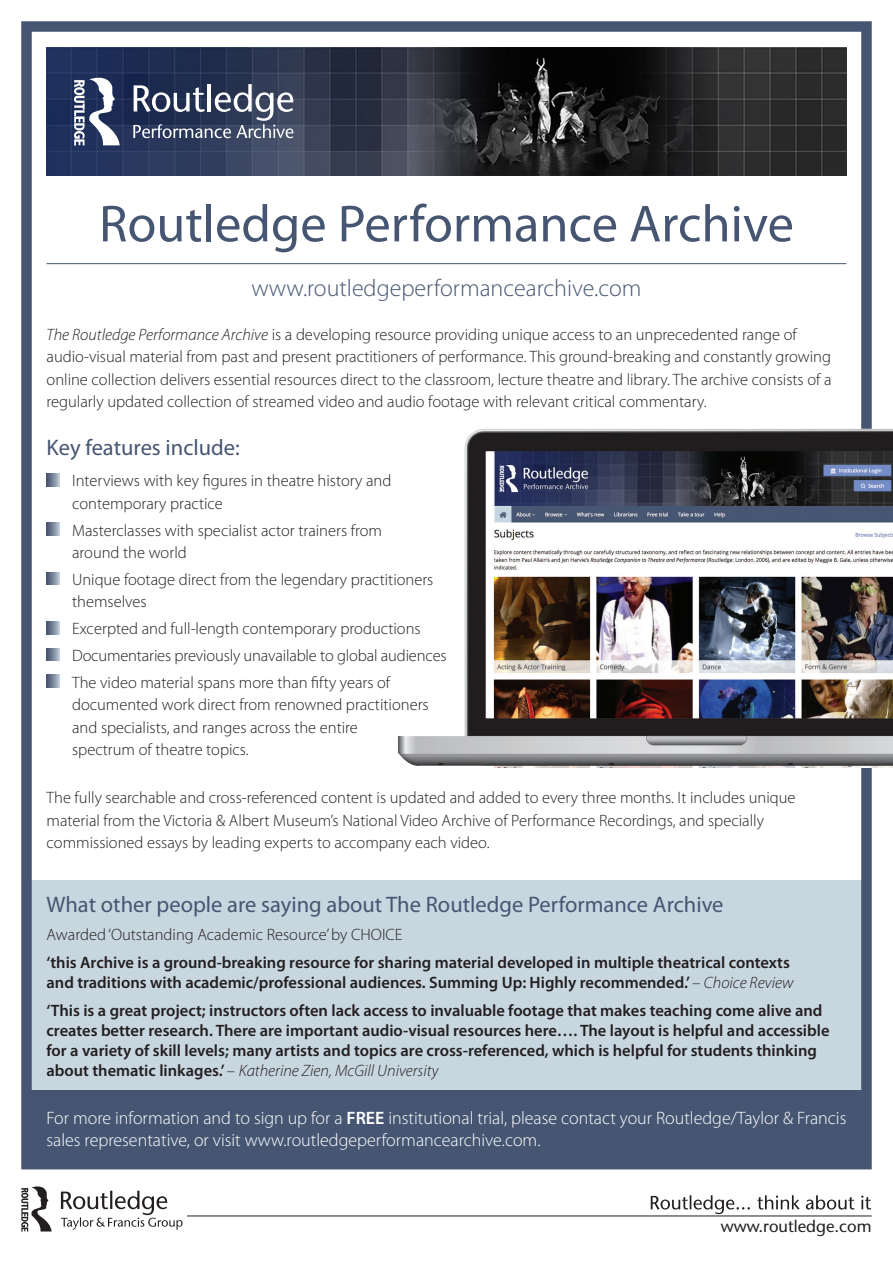
<style>
.page{position:relative;width:893px;height:1263px;background:#fff}
.page>*{position:absolute;margin:0;border:0;box-sizing:border-box;transform-origin:0 0}
.t1{font:52.5px "Myriad Pro";color:#465672}
.t2{font:300 24px "Myriad Pro";color:#465672}
.t3{font:22.5px "Myriad Pro";color:#465672}
.t4{font:300 18px/21.6px "Myriad Pro";color:#fff}
.t5{font:500 16.65px "Stone Sans Std";color:#231f20}
.t6{font:300 16.5px/22.5px "Myriad Pro";color:#231f20}
.t7{font:600 16.5px/19.8px "Myriad Pro";color:#231f20}
.s1{font-style:italic}
.s2{font-weight:300}
.s3{font-weight:300;font-style:italic}
.s4{font-weight:600}
</style>
<div class="page">
<div style="left:27px;top:880px;width:839px;height:210px;background:#c8d6e0"></div>
<div style="left:27px;top:1090px;width:839px;height:73px;background:#465672"></div>
<div style="left:21px;top:21px;width:851px;height:1148px;border:10px solid #465672"></div>
<img style="left:47px;top:48px;width:799px;height:127px">
<svg style="left:74px;top:78px;width:46px;height:68px"></svg>
<svg style="left:133px;top:84px;width:160px;height:54px"></svg>
<hr style="left:187px;top:1216px;width:685px;height:1px;background:#231f20">
<svg style="left:651px;top:1195px;width:220px;height:19px"></svg>
<svg style="left:21px;top:1186px;width:162px;height:45px"></svg>
<hr style="left:47px;top:263px;width:799px;height:1px;background:#465672">
<svg style="left:47px;top:474px;width:12px;height:12px"></svg>
<svg style="left:47px;top:523px;width:12px;height:13px"></svg>
<svg style="left:47px;top:572px;width:12px;height:13px"></svg>
<svg style="left:47px;top:621px;width:12px;height:13px"></svg>
<svg style="left:47px;top:648px;width:12px;height:13px"></svg>
<svg style="left:47px;top:675px;width:12px;height:13px"></svg>
<img style="left:398px;top:423px;width:495px;height:344px">
<p class="t1" style="left:99px;top:195px;width:696px">Routledge Performance Archive</p>
<p class="t2" style="left:251px;top:274px;width:392px">www.routledgeperformancearchive.com</p>
<p class="t6" style="left:47px;top:323px;width:786px"><span class="s1">The Routledge Performance Archive</span> is a developing resource providing unique access to an unprecedented range of audio-visual material from past and present practitioners of performance. This ground-breaking and constantly growing online collection delivers essential resources direct to the classroom, lecture theatre and library. The archive consists of a regularly updated collection of streamed video and audio footage with relevant critical commentary.</p>
<p class="t3" style="left:47px;top:435px;width:195px">Key features include:</p>
<p class="t6" style="left:72px;top:470px;width:321px">Interviews with key figures in theatre history and contemporary practice</p>
<p class="t6" style="left:72px;top:519px;width:311px">Masterclasses with specialist actor trainers from around the world</p>
<p class="t6" style="left:72px;top:568px;width:363px">Unique footage direct from the legendary practitioners themselves</p>
<p class="t6" style="left:72px;top:618px;width:350px">Excerpted and full-length contemporary productions</p>
<p class="t6" style="left:72px;top:644px;width:376px">Documentaries previously unavailable to global audiences</p>
<p class="t6" style="left:72px;top:671px;width:358px">The video material spans more than fifty years of documented work direct from renowned practitioners and specialists, and ranges across the entire<br>spectrum of theatre topics.</p>
<p class="t6" style="left:47px;top:787px;width:750px">The fully searchable and cross-referenced content is updated and added to every three months. It includes unique material from the Victoria &amp; Albert Museum’s National Video Archive of Performance Recordings, and specially commissioned essays by leading experts to accompany each video.</p>
<p class="t3" style="left:47px;top:892px;width:678px">What other people are saying about The Routledge Performance Archive</p>
<p class="t6" style="left:47px;top:923px;width:358px">Awarded ‘Outstanding Academic Resource’ by CHOICE</p>
<p class="t7" style="left:47px;top:953px;width:748px">‘this Archive is a ground-breaking resource for sharing material developed in multiple theatrical contexts and traditions with academic/professional audiences. Summing Up: Highly recommended.’ <span class="s2">–</span> <span class="s3">Choice Review</span></p>
<p class="t7" style="left:47px;top:1001px;width:784px">‘This is a great project; instructors often lack access to invaluable footage that makes teaching come alive and creates better research. There are important audio-visual resources here…. The layout is helpful and accessible for a variety of skill levels; many artists and topics are cross-referenced, which is helpful for students thinking about thematic linkages.’ <span class="s2">–</span> <span class="s3">Katherine Zien, McGill University</span></p>
<p class="t4" style="left:47px;top:1108px;width:801px">For more information and to sign up for a <span class="s4">FREE</span> institutional trial, please contact your Routledge/Taylor &amp; Francis sales representative, or visit www.routledgeperformancearchive.com.</p>
<p class="t5" style="left:721px;top:1216px;width:152px">www.routledge.com</p>
</div>
